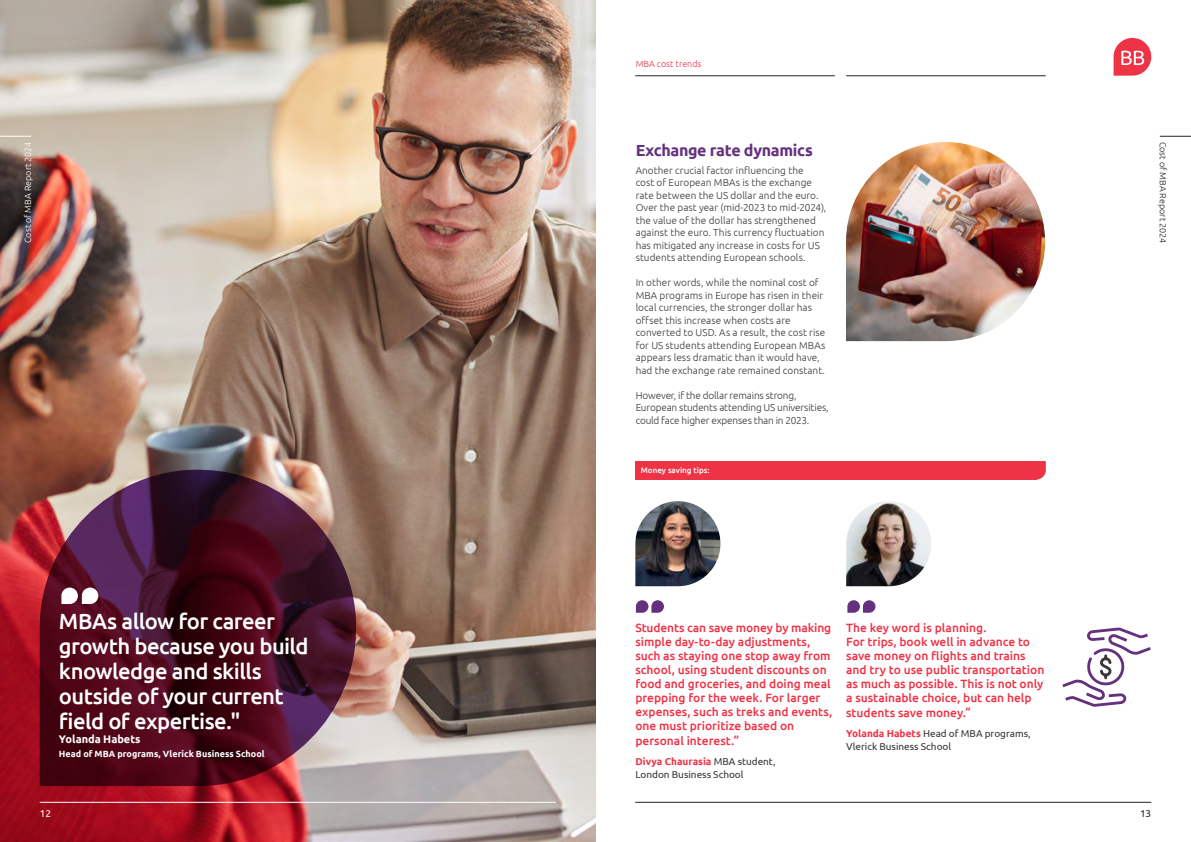
<style>
.page{position:relative;width:1191px;height:842px;background:#fff}
.page>*{position:absolute;margin:0;border:0;box-sizing:border-box;transform-origin:0 0}
.t1{font:500 22px/25px "Ubuntu";letter-spacing:-.025em;color:#fff}
.t2{font:700 16px "Ubuntu";letter-spacing:-.02em;color:#65317e}
.t3{font:500 12px/14.1px "Ubuntu";letter-spacing:-.005em;color:#ef3346}
.t4{font:700 11px "Ubuntu";letter-spacing:-.005em;color:#fff}
.t5{font:300 10px/12.5px "Ubuntu";letter-spacing:.005em;color:#393636}
.t6{font:300 10px/12.5px "Ubuntu";letter-spacing:-.015em;color:#393636}
.t7{font:10px/13px "Ubuntu";color:#393636}
.t8{font:10px "Ubuntu";color:#fff}
.t9{font:10px "Ubuntu";color:#1f2522}
.t10{font:700 9px "Ubuntu";letter-spacing:.005em;color:#fff}
.t11{font:300 9px "Ubuntu";color:#1f2522}
.t12{font:300 9px "Ubuntu";color:#fff}
.t13{font:300 9px "Ubuntu";color:#ef3346}
.t14{font:500 8px "Ubuntu";color:#fff}
.s1{font-weight:700;color:#ef3346}
</style>
<div class="page">
<hr style="left:1159px;top:136px;width:32px;height:1px;background:#1f2522">
<img style="left:0;top:0;width:595px;height:842px">
<hr style="left:40px;top:802px;width:516px;height:1px;background:#fff">
<hr style="left:0;top:136px;width:31px;height:1px;background:#fff">
<svg style="left:847px;top:600px;width:28px;height:13px"></svg>
<img style="left:846px;top:501px;width:85px;height:85px">
<svg style="left:636px;top:600px;width:28px;height:13px"></svg>
<img style="left:635px;top:501px;width:85px;height:85px">
<svg style="left:1062px;top:627px;width:89px;height:80px"></svg>
<img style="left:846px;top:142px;width:199px;height:199px">
<div style="left:635px;top:461px;width:401px;height:18px;background:#ef3346"></div>
<svg style="left:1036px;top:461px;width:9px;height:18px"></svg>
<hr style="left:635px;top:802px;width:516px;height:1px;background:#1f2522">
<hr style="left:635px;top:76px;width:200px;height:1px;background:#1f2522">
<hr style="left:846px;top:76px;width:199px;height:1px;background:#1f2522">
<div style="left:1113px;top:38px;width:38px;height:38px;background:#ef3346;border-radius:19px"></div>
<svg style="left:1121px;top:51px;width:23px;height:14px"></svg>
<svg style="left:40px;top:470px;width:316px;height:316px;background:#582132"></svg>
<svg style="left:61px;top:587px;width:37px;height:17px"></svg>
<p class="t13" style="left:635px;top:59px;width:67px">MBA cost trends</p>
<p class="t12" style="left:23px;top:243px;width:102px;rotate:-90deg">Cost of MBA Report 2024</p>
<h2 class="t2" style="left:635px;top:140px;width:179px">Exchange rate dynamics</h2>
<p class="t5" style="left:635px;top:163px;width:192px">Another crucial factor influencing the<br>cost of European MBAs is the exchange rate between the US dollar and the euro.<br>Over the past year (mid-2023 to mid-2024), the value of the dollar has strengthened against the euro. This currency fluctuation has mitigated any increase in costs for US students attending European schools.</p>
<p class="t5" style="left:635px;top:276px;width:191px">In other words, while the nominal cost of MBA programs in Europe has risen in their local currencies, the stronger dollar has offset this increase when costs are converted to USD. As a result, the cost rise for US students attending European MBAs appears less dramatic than it would have, had the exchange rate remained constant.</p>
<p class="t6" style="left:635px;top:388px;width:195px">However, if the dollar remains strong,<br>European students attending US universities, could face higher expenses than in 2023.</p>
<p class="t14" style="left:641px;top:465px;width:70px">Money saving tips:</p>
<h1 class="t1" style="left:59px;top:608px;width:251px">MBAs allow for career growth because you build knowledge and skills outside of your current field of expertise."</h1>
<p class="t4" style="left:59px;top:733px;width:83px">Yolanda Habets</p>
<p class="t10" style="left:59px;top:749px;width:207px">Head of MBA programs, Vlerick Business School</p>
<p class="t8" style="left:40px;top:807px;width:13px">12</p>
<p class="t3" style="left:635px;top:620px;width:198px">Students can save money by making simple day-to-day adjustments, such as staying one stop away from school, using student discounts on food and groceries, and doing meal prepping for the week. For larger expenses, such as treks and events, one must prioritize based on personal interest.”</p>
<p class="t7" style="left:635px;top:755px;width:142px"><span class="s1">Divya Chaurasia</span> MBA student,<br>London Business School</p>
<p class="t3" style="left:846px;top:620px;width:200px">The key word is planning.<br>For trips, book well in advance to save money on flights and trains and try to use public transportation as much as possible. This is not only a sustainable choice, but can help students save money.”</p>
<p class="t7" style="left:846px;top:727px;width:186px"><span class="s1">Yolanda Habets</span> Head of MBA programs,<br>Vlerick Business School</p>
<p class="t11" style="left:1168px;top:142px;width:102px;rotate:90deg">Cost of MBA Report 2024</p>
<p class="t9" style="left:1140px;top:807px;width:13px">13</p>
</div>
